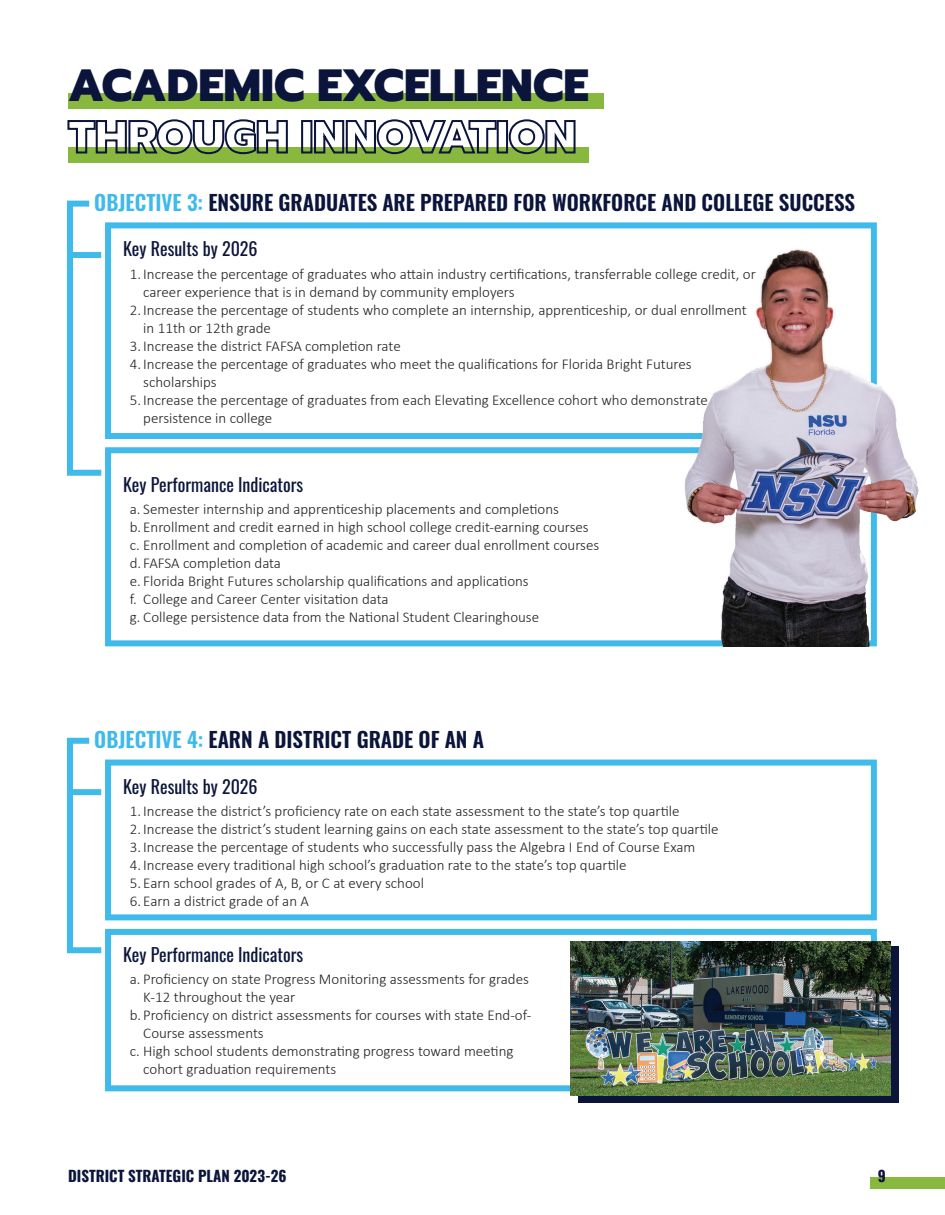
<style>
.page{position:relative;width:945px;height:1215px;background:#fff}
.page>*{position:absolute;margin:0;border:0;box-sizing:border-box;transform-origin:0 0}
.t1{font:800 45px/51.3px "Prompt";color:#0b143b}
.t2{font:600 21px "Oswald";color:#0b143b}
.t3{font:18px "Oswald";color:#0b143b}
.t4{font:300 15px/18px "Calibri";color:#231f20}
.t5{font:700 15px "Oswald";color:#0b143b}
.s1{color:#3fbaeb}
</style>
<div class="page">
<div style="left:870px;top:1177px;width:75px;height:12px;background:#89b83f"></div>
<div style="left:68px;top:93px;width:536px;height:16px;background:#89b83f"></div>
<div style="left:68px;top:148px;width:520px;height:15px;background:#89b83f"></div>
<div style="left:105px;top:222px;width:772px;height:217px;border:6px solid #3fbaeb"></div>
<div style="left:105px;top:760px;width:772px;height:160px;border:6px solid #3fbaeb"></div>
<div style="left:105px;top:447px;width:772px;height:199px;border:6px solid #3fbaeb"></div>
<div style="left:105px;top:929px;width:772px;height:162px;border:6px solid #3fbaeb"></div>
<div style="left:67px;top:252px;width:37px;height:224px;border:6px solid #3fbaeb"></div>
<svg style="left:66px;top:200px;width:29px;height:218px"></svg>
<div style="left:578px;top:947px;width:320px;height:156px;background:#0b143b"></div>
<svg style="left:66px;top:737px;width:29px;height:217px"></svg>
<img style="left:642px;top:224px;width:277px;height:422px">
<img style="left:571px;top:942px;width:320px;height:154px">
<h1 class="t1" style="left:68px;top:60px;width:522px">ACADEMIC EXCELLENCE<br>THROUGH INNOVATION</h1>
<h2 class="t2" style="left:94px;top:184px;width:762px"><span class="s1">OBJECTIVE 3:</span> ENSURE GRADUATES ARE PREPARED FOR WORKFORCE AND COLLEGE SUCCESS</h2>
<p class="t3" style="left:123px;top:233px;width:136px">Key Results by 2026</p>
<p class="t4" style="left:143px;top:265px;width:614px;text-indent:-14px">1. Increase the percentage of graduates who attain industry certifications, transferrable college credit, or career experience that is in demand by community employers</p>
<p class="t4" style="left:143px;top:301px;width:605px;text-indent:-14px">2. Increase the percentage of students who complete an internship, apprenticeship, or dual enrollment in 11th or 12th grade</p>
<p class="t4" style="left:130px;top:337px;width:272px">3. Increase the district FAFSA completion rate</p>
<p class="t4" style="left:143px;top:355px;width:550px;text-indent:-14px">4. Increase the percentage of graduates who meet the qualifications for Florida Bright Futures scholarships</p>
<p class="t4" style="left:143px;top:391px;width:566px;text-indent:-14px">5. Increase the percentage of graduates from each Elevating Excellence cohort who demonstrate persistence in college</p>
<p class="t3" style="left:123px;top:468px;width:182px">Key Performance Indicators</p>
<p class="t4" style="left:130px;top:500px;width:471px">a. Semester internship and apprenticeship placements and completions<br>b. Enrollment and credit earned in high school college credit-earning courses c. Enrollment and completion of academic and career dual enrollment courses d. FAFSA completion data<br>e. Florida Bright Futures scholarship qualifications and applications<br>f. College and Career Center visitation data<br>g. College persistence data from the National Student Clearinghouse</p>
<h2 class="t2" style="left:94px;top:721px;width:391px"><span class="s1">OBJECTIVE 4:</span> EARN A DISTRICT GRADE OF AN A</h2>
<p class="t3" style="left:123px;top:770px;width:136px">Key Results by 2026</p>
<p class="t4" style="left:130px;top:802px;width:551px">1. Increase the district’s proficiency rate on each state assessment to the state’s top quartile</p>
<p class="t4" style="left:130px;top:820px;width:590px">2. Increase the district’s student learning gains on each state assessment to the state’s top quartile</p>
<p class="t4" style="left:130px;top:838px;width:567px">3. Increase the percentage of students who successfully pass the Algebra I End of Course Exam</p>
<p class="t4" style="left:130px;top:856px;width:498px">4. Increase every traditional high school’s graduation rate to the state’s top quartile</p>
<p class="t4" style="left:130px;top:874px;width:296px">5. Earn school grades of A, B, or C at every school</p>
<p class="t4" style="left:130px;top:892px;width:181px">6. Earn a district grade of an A</p>
<p class="t3" style="left:123px;top:939px;width:182px">Key Performance Indicators</p>
<p class="t4" style="left:130px;top:970px;width:401px">a. Proficiency on state Progress Monitoring assessments for grades</p>
<p class="t4" style="left:143px;top:988px;width:154px">K-12 throughout the year</p>
<p class="t4" style="left:130px;top:1006px;width:403px">b. Proficiency on district assessments for courses with state End-of-</p>
<p class="t4" style="left:143px;top:1024px;width:122px">Course assessments</p>
<p class="t4" style="left:130px;top:1042px;width:385px">c. High school students demonstrating progress toward meeting</p>
<p class="t4" style="left:143px;top:1060px;width:195px">cohort graduation requirements</p>
<p class="t5" style="left:68px;top:1162px;width:220px">DISTRICT STRATEGIC PLAN 2023-26</p>
<p class="t5" style="left:878px;top:1162px;width:10px">9</p>
</div>
